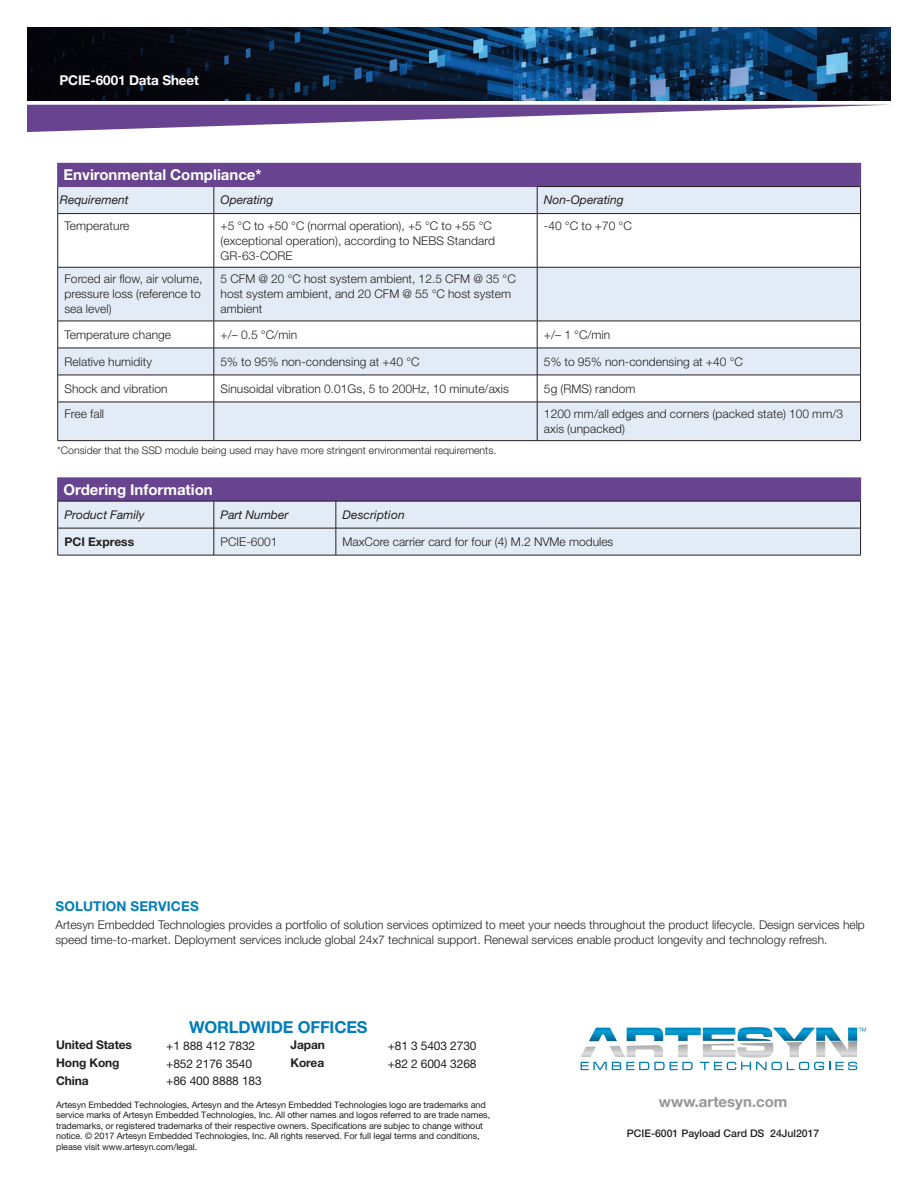
<style>
.page{position:relative;width:918px;height:1188px;background:#fff}
.page>*{position:absolute;margin:0;border:0;box-sizing:border-box;transform-origin:0 0}
.t1{font:700 16.5px "Helvetica Neue LT Std";letter-spacing:-.01em;color:#007dbb}
._2a_Table_header{font:700 15px "Helvetica Neue LT Std";color:#fff}
.t2{font:700 15px "Helvetica Neue LT Std";color:#95979a}
.t3{font:700 13.5px "Helvetica Neue LT Std";letter-spacing:-.01em;color:#fff}
.t4{font:700 13.5px "Helvetica Neue LT Std";letter-spacing:.01em;color:#007dbb}
._2a_Table_Text_Reg{font:300 12px/15px "Helvetica Neue LT Pro";letter-spacing:.005em;color:#231f20}
._2a_Table_text{font:300 12px/15px "Helvetica Neue LT Std";color:#231f20}
.t5{font:italic 12px "Helvetica Neue LT Std";color:#231f20}
.t6{font:12px "Helvetica Neue LT Pro";letter-spacing:-.01em;color:#231f20}
._2a_Table_Text_Bold{font:700 12px "Helvetica Neue LT Std";letter-spacing:-.01em;color:#231f20}
.t7{font:300 10.5px "Helvetica Neue LT Pro";color:#231f20}
.t8{font:500 10.5px "Helvetica Neue LT Std";color:#231f20}
.t9{font:9px/10.5px "Helvetica Neue LT Pro";letter-spacing:-.01em;color:#231f20}
</style>
<div class="page">
<img style="left:27px;top:27px;width:864px;height:73px">
<svg style="left:27px;top:105px;width:854px;height:27px"></svg>
<svg style="left:580px;top:1027px;width:286px;height:43px"></svg>
<hr style="left:57px;top:477px;width:157px;height:1px;background:#68438f">
<hr style="left:214px;top:477px;width:122px;height:1px;background:#68438f">
<hr style="left:336px;top:477px;width:525px;height:1px;background:#68438f">
<hr style="left:214px;top:555px;width:122px;height:1px;background:#231f20">
<hr style="left:336px;top:555px;width:525px;height:1px;background:#231f20">
<hr style="left:58px;top:555px;width:156px;height:1px;background:#231f20">
<svg style="left:57px;top:478px;width:804px;height:77px;background:#b7b2d0"></svg>
<div style="left:58px;top:163px;width:803px;height:24px;background:#68438f"></div>
<svg style="left:58px;top:187px;width:802px;height:253px;fill:#e3ecf6"></svg>
<hr style="left:58px;top:213px;width:156px;height:1px;background:#231f20">
<hr style="left:57px;top:214px;width:1px;height:53px;background:#231f20">
<hr style="left:214px;top:213px;width:323px;height:1px;background:#231f20">
<hr style="left:537px;top:213px;width:324px;height:1px;background:#231f20">
<hr style="left:860px;top:214px;width:1px;height:53px;background:#231f20">
<hr style="left:58px;top:267px;width:156px;height:1px;background:#231f20">
<hr style="left:57px;top:267px;width:1px;height:54px;background:#231f20">
<hr style="left:214px;top:267px;width:323px;height:1px;background:#231f20">
<hr style="left:537px;top:267px;width:324px;height:1px;background:#231f20">
<hr style="left:860px;top:267px;width:1px;height:54px;background:#231f20">
<hr style="left:58px;top:321px;width:156px;height:1px;background:#231f20">
<hr style="left:214px;top:321px;width:323px;height:1px;background:#231f20">
<hr style="left:537px;top:321px;width:324px;height:1px;background:#231f20">
<hr style="left:58px;top:348px;width:156px;height:1px;background:#231f20">
<hr style="left:214px;top:348px;width:323px;height:1px;background:#231f20">
<hr style="left:537px;top:348px;width:324px;height:1px;background:#231f20">
<hr style="left:58px;top:375px;width:156px;height:1px;background:#231f20">
<svg style="left:57px;top:321px;width:1px;height:81px"></svg>
<hr style="left:214px;top:375px;width:323px;height:1px;background:#231f20">
<hr style="left:537px;top:375px;width:324px;height:1px;background:#231f20">
<svg style="left:860px;top:321px;width:1px;height:81px"></svg>
<hr style="left:58px;top:402px;width:156px;height:1px;background:#231f20">
<hr style="left:57px;top:402px;width:1px;height:38px;background:#231f20">
<hr style="left:214px;top:402px;width:323px;height:1px;background:#231f20">
<hr style="left:537px;top:402px;width:324px;height:1px;background:#231f20">
<hr style="left:860px;top:402px;width:1px;height:38px;background:#231f20">
<hr style="left:58px;top:440px;width:156px;height:1px;background:#231f20">
<hr style="left:214px;top:440px;width:323px;height:1px;background:#231f20">
<hr style="left:537px;top:440px;width:324px;height:1px;background:#231f20">
<svg style="left:214px;top:187px;width:1px;height:26px"></svg>
<svg style="left:537px;top:187px;width:1px;height:26px"></svg>
<hr style="left:214px;top:214px;width:1px;height:53px;background:#231f20">
<hr style="left:537px;top:214px;width:1px;height:53px;background:#231f20">
<hr style="left:214px;top:267px;width:1px;height:54px;background:#231f20">
<hr style="left:537px;top:267px;width:1px;height:54px;background:#231f20">
<svg style="left:214px;top:321px;width:1px;height:81px"></svg>
<svg style="left:537px;top:321px;width:1px;height:81px"></svg>
<hr style="left:214px;top:402px;width:1px;height:38px;background:#231f20">
<hr style="left:537px;top:402px;width:1px;height:38px;background:#231f20">
<hr style="left:537px;top:186px;width:324px;height:1px;background:#231f20">
<hr style="left:57px;top:163px;width:157px;height:1px;background:#68438f">
<svg style="left:57px;top:164px;width:1px;height:49px"></svg>
<svg style="left:860px;top:186px;width:1px;height:27px"></svg>
<hr style="left:57px;top:186px;width:157px;height:1px;background:#68438f">
<p class="t3" style="left:59px;top:72px;width:141px">PCIE-6001 Data Sheet</p>
<p class="_2a_Table_header" style="left:64px;top:166px;width:200px">Environmental Compliance*</p>
<p class="t5" style="left:60px;top:193px;width:70px">Requirement</p>
<p class="t5" style="left:221px;top:193px;width:54px">Operating</p>
<p class="t5" style="left:544px;top:193px;width:81px">Non-Operating</p>
<p class="_2a_Table_Text_Reg" style="left:64px;top:218px;width:67px">Temperature</p>
<p class="_2a_Table_Text_Reg" style="left:221px;top:218px;width:276px">+5 °C to +50 °C (normal operation), +5 °C to +55 °C (exceptional operation), according to NEBS Standard<br>GR-63-CORE</p>
<p class="_2a_Table_Text_Reg" style="left:544px;top:218px;width:89px">-40 °C to +70 °C</p>
<p class="_2a_Table_Text_Reg" style="left:64px;top:271px;width:140px">Forced air flow, air volume, pressure loss (reference to sea level)</p>
<p class="_2a_Table_Text_Reg" style="left:221px;top:271px;width:297px">5 CFM @ 20 °C host system ambient, 12.5 CFM @ 35 °C host system ambient, and 20 CFM @ 55 °C host system ambient</p>
<p class="_2a_Table_Text_Reg" style="left:64px;top:327px;width:108px">Temperature change</p>
<p class="_2a_Table_Text_Reg" style="left:221px;top:327px;width:78px">+/– 0.5 °C/min</p>
<p class="_2a_Table_Text_Reg" style="left:544px;top:327px;width:68px">+/– 1 °C/min</p>
<p class="_2a_Table_Text_Reg" style="left:64px;top:354px;width:89px">Relative humidity</p>
<p class="_2a_Table_Text_Reg" style="left:221px;top:354px;width:201px">5% to 95% non-condensing at +40 °C</p>
<p class="_2a_Table_Text_Reg" style="left:544px;top:354px;width:201px">5% to 95% non-condensing at +40 °C</p>
<p class="_2a_Table_Text_Reg" style="left:64px;top:381px;width:105px">Shock and vibration</p>
<p class="_2a_Table_Text_Reg" style="left:221px;top:381px;width:290px">Sinusoidal vibration 0.01Gs, 5 to 200Hz, 10 minute/axis</p>
<p class="_2a_Table_Text_Reg" style="left:544px;top:381px;width:93px">5g (RMS) random</p>
<p class="_2a_Table_Text_Reg" style="left:64px;top:406px;width:41px">Free fall</p>
<p class="_2a_Table_Text_Reg" style="left:544px;top:406px;width:301px">1200 mm/all edges and corners (packed state) 100 mm/3 axis (unpacked)</p>
<p class="t7" style="left:57px;top:444px;width:441px">*Consider that the SSD module being used may have more stringent environmental requirements.</p>
<p class="_2a_Table_header" style="left:64px;top:480px;width:151px">Ordering Information</p>
<p class="t5" style="left:64px;top:507px;width:82px">Product Family</p>
<p class="t5" style="left:221px;top:507px;width:69px">Part Number</p>
<p class="t5" style="left:343px;top:507px;width:64px">Description</p>
<p class="_2a_Table_Text_Bold" style="left:64px;top:534px;width:71px">PCI Express</p>
<p class="_2a_Table_text" style="left:221px;top:534px;width:58px">PCIE-6001</p>
<p class="_2a_Table_text" style="left:343px;top:534px;width:272px">MaxCore carrier card for four (4) M.2 NVMe modules</p>
<p class="t4" style="left:56px;top:898px;width:145px">SOLUTION SERVICES</p>
<p class="_2a_Table_text" style="left:56px;top:917px;width:811px">Artesyn Embedded Technologies provides a portfolio of solution services optimized to meet your needs throughout the product lifecycle. Design services help speed time-to-market. Deployment services include global 24x7 technical support. Renewal services enable product longevity and technology refresh.</p>
<h1 class="t1" style="left:189px;top:1017px;width:180px">WORLDWIDE OFFICES</h1>
<p class="_2a_Table_Text_Bold" style="left:56px;top:1038px;width:77px">United States</p>
<p class="t6" style="left:166px;top:1038px;width:90px">+1 888 412 7832</p>
<p class="_2a_Table_Text_Bold" style="left:291px;top:1038px;width:36px">Japan</p>
<p class="t6" style="left:388px;top:1038px;width:90px">+81 3 5403 2730</p>
<p class="_2a_Table_Text_Bold" style="left:56px;top:1055px;width:65px">Hong Kong</p>
<p class="t6" style="left:166px;top:1056px;width:87px">+852 2176 3540</p>
<p class="_2a_Table_Text_Bold" style="left:291px;top:1055px;width:35px">Korea</p>
<p class="t6" style="left:388px;top:1056px;width:90px">+82 2 6004 3268</p>
<p class="_2a_Table_Text_Bold" style="left:56px;top:1073px;width:34px">China</p>
<p class="t6" style="left:166px;top:1074px;width:97px">+86 400 8888 183</p>
<p class="t9" style="left:56px;top:1099px;width:436px">Artesyn Embedded Technologies, Artesyn and the Artesyn Embedded Technologies logo are trademarks and service marks of Artesyn Embedded Technologies, Inc. All other names and logos referred to are trade names, trademarks, or registered trademarks of their respective owners. Specifications are subjec to change without notice. © 2017 Artesyn Embedded Technologies, Inc. All rights reserved. For full legal terms and conditions, please visit www.artesyn.com/legal.</p>
<p class="t2" style="left:659px;top:1092px;width:130px">www.artesyn.com</p>
<p class="t8" style="left:627px;top:1127px;width:194px">PCIE-6001 Payload Card DS 24Jul2017</p>
</div>
